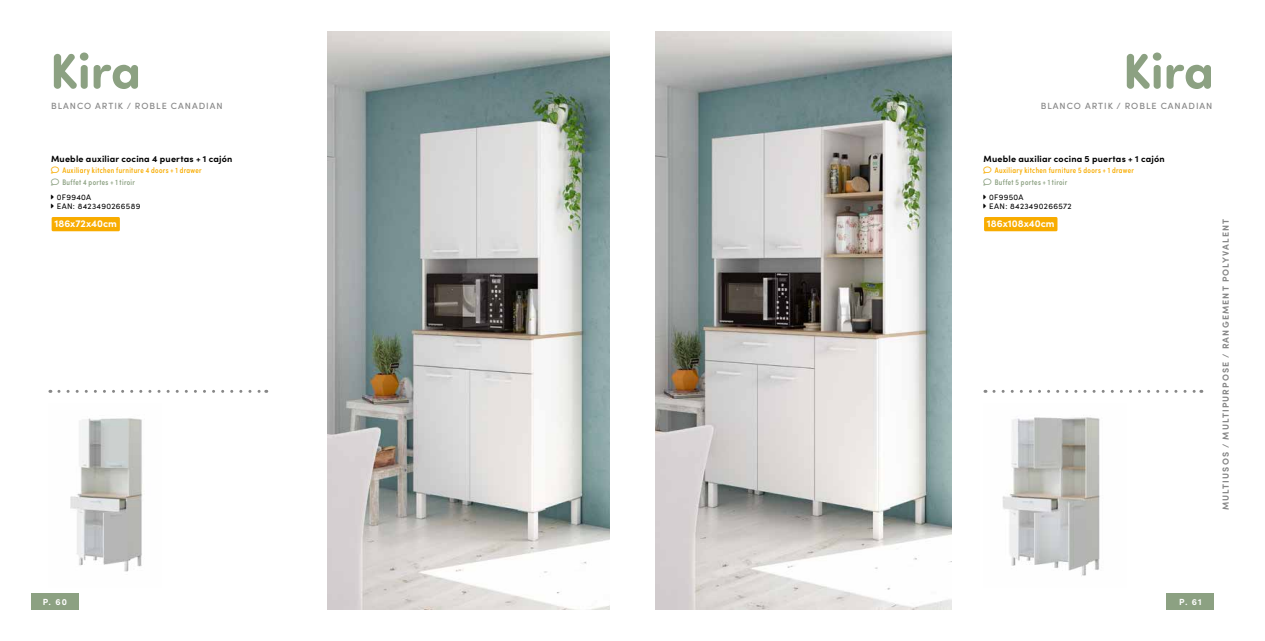
<style>
.page{position:relative;width:1265px;height:641px;background:#fff}
.page>*{position:absolute;margin:0;border:0;box-sizing:border-box;transform-origin:0 0}
.t1{font:700 50px "Sofia Pro Soft";color:#8ca182}
.t2{font:700 10px "Sofia Pro";color:#fff}
.t3{font:700 9px "Sofia Pro";letter-spacing:.02em;color:#000}
.t4{font:500 9px "Sofia Pro";letter-spacing:.11em;color:#878787}
.t5{font:700 8.9px "Sofia Pro";letter-spacing:.13em;color:#878787}
.t6{font:700 8.9px "Sofia Pro";color:#fff}
.t7{font:500 8px "Sofia Pro Condensed";letter-spacing:.045em;color:#f8ac00}
.t8{font:8px/9.6px "Sofia Pro";letter-spacing:.04em;color:#000}
.t9{font:500 8px "Sofia Pro Condensed";letter-spacing:.04em;color:#8ca182}
</style>
<div class="page">
<img style="left:327px;top:31px;width:282px;height:578px">
<svg style="left:59px;top:390px;width:208px;height:3px"></svg>
<img style="left:70px;top:418px;width:73px;height:154px">
<div style="left:52px;top:217px;width:68px;height:14px;background:#f8ac00"></div>
<svg style="left:993px;top:390px;width:208px;height:3px"></svg>
<img style="left:1002px;top:417px;width:98px;height:159px">
<div style="left:983px;top:217px;width:74px;height:14px;background:#f8ac00"></div>
<img style="left:655px;top:31px;width:296px;height:578px">
<div style="left:1166px;top:593px;width:47px;height:16px;background:#8ca182"></div>
<div style="left:31px;top:593px;width:47px;height:16px;background:#8ca182"></div>
<h1 class="t1" style="left:50px;top:35px;width:92px">Kira</h1>
<p class="t4" style="left:51px;top:99px;width:173px">BLANCO ARTIK / ROBLE CANADIAN</p>
<p class="t3" style="left:51px;top:152px;width:183px">Mueble auxiliar cocina 4 puertas + 1 cajón</p>
<p class="t7" style="left:62px;top:165px;width:141px">Auxiliary kitchen furniture 4 doors + 1 drawer</p>
<p class="t9" style="left:62px;top:176px;width:74px">Buffet 4 portes + 1 tiroir</p>
<p class="t8" style="left:57px;top:192px;width:85px">0F9940A<br>EAN: 8423490266589</p>
<p class="t2" style="left:54px;top:216px;width:64px">186x72x40cm</p>
<h1 class="t1" style="left:1122px;top:35px;width:92px">Kira</h1>
<p class="t4" style="left:1040px;top:99px;width:173px">BLANCO ARTIK / ROBLE CANADIAN</p>
<p class="t3" style="left:983px;top:152px;width:183px">Mueble auxiliar cocina 5 puertas + 1 cajón</p>
<p class="t7" style="left:994px;top:165px;width:141px">Auxiliary kitchen furniture 5 doors + 1 drawer</p>
<p class="t9" style="left:994px;top:176px;width:74px">Buffet 5 portes + 1 tiroir</p>
<p class="t8" style="left:989px;top:192px;width:84px">0F9950A<br>EAN: 8423490266572</p>
<p class="t2" style="left:986px;top:216px;width:69px">186x108x40cm</p>
<p class="t5" style="left:1218px;top:510px;width:293px;rotate:-90deg">MULTIUSOS / MULTIPURPOSE / RANGEMENT POLYVALENT</p>
<p class="t6" style="left:43px;top:594px;width:26px">P. 60</p>
<p class="t6" style="left:1178px;top:594px;width:24px">P. 61</p>
</div>
